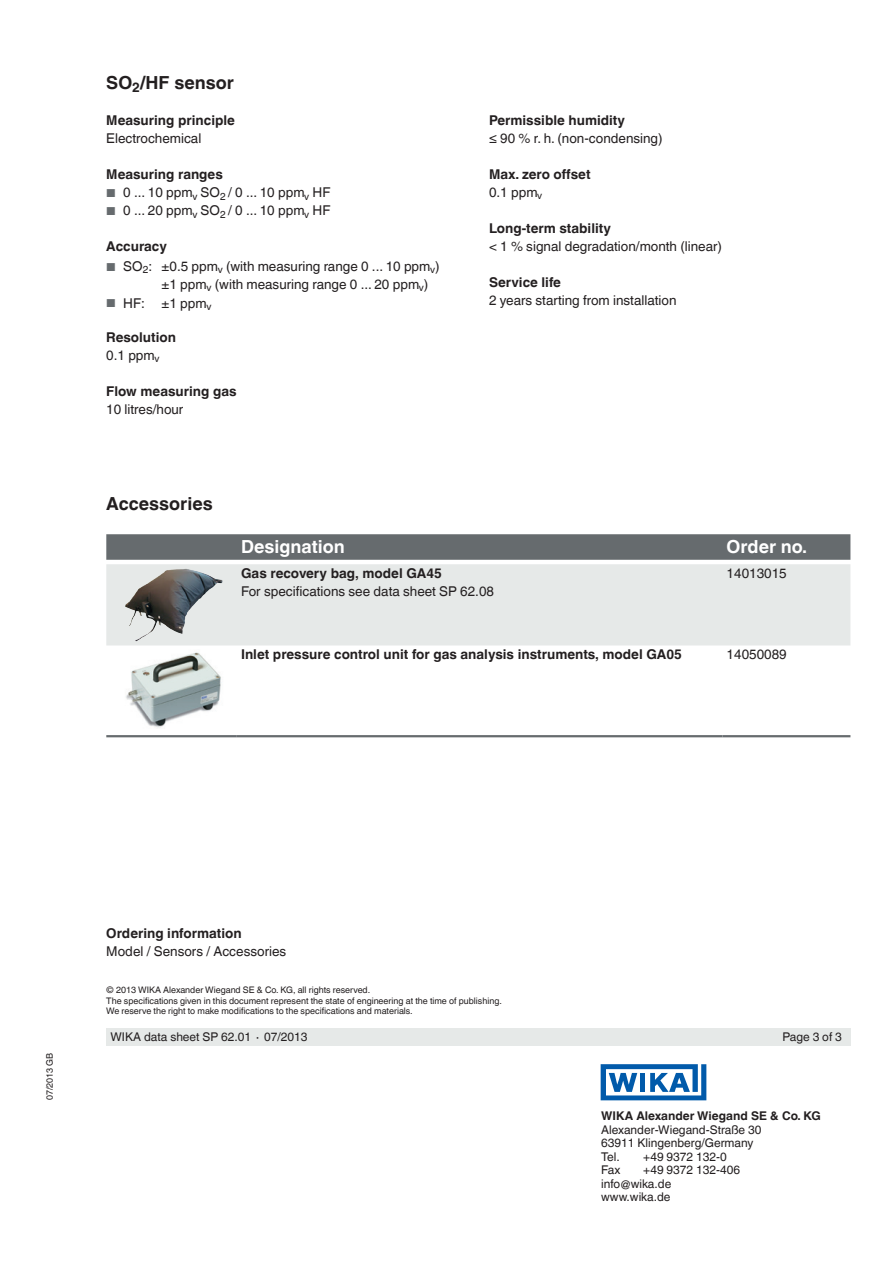
<style>
.page{position:relative;width:893px;height:1263px;background:#fff}
.page>*{position:absolute;margin:0;border:0;box-sizing:border-box;transform-origin:0 0}
.t1{font:700 18px "Helvetica World";color:#231f20}
.t2{font:700 18px "Helvetica World";color:#fff}
.t3{font:13.5px/18px "Helvetica World";color:#231f20}
.t4{font:700 13.5px/18px "Helvetica World";color:#231f20}
.t5{font:12px/13.5px "Helvetica World";color:#231f20}
.t6{font:700 12px "Helvetica World";color:#231f20}
.t7{font:9px/10.5px "Helvetica World";color:#231f20}
.s1{font-size:11.55px;color:#666b6e}
.s2{font-weight:400}
</style>
<div class="page">
<svg style="left:601px;top:1064px;width:105px;height:36px"></svg>
<div style="left:106px;top:1028px;width:744px;height:17px;background:#e6e9e8"></div>
<svg style="left:106px;top:534px;width:744px;height:26px;background:#696d70"></svg>
<div style="left:106px;top:564px;width:744px;height:81px;background:#e6e9e8"></div>
<hr style="left:106px;top:735px;width:131px;height:2px;background:#666b6e">
<hr style="left:237px;top:735px;width:485px;height:2px;background:#666b6e">
<hr style="left:722px;top:735px;width:128px;height:2px;background:#666b6e">
<img style="left:141px;top:569px;width:44px;height:18px">
<img style="left:126px;top:652px;width:96px;height:76px">
<h1 class="t1" style="left:106px;top:73px;width:129px">SO<sub>2</sub>/HF sensor</h1>
<p class="t4" style="left:106px;top:112px;width:130px">Measuring principle</p>
<p class="t3" style="left:106px;top:130px;width:97px">Electrochemical</p>
<p class="t4" style="left:106px;top:166px;width:118px">Measuring ranges</p>
<p class="t3" style="left:106px;top:184px;width:226px"><span class="s1">■</span> 0 ... 10 ppm<sub>v</sub> SO<sub>2</sub> / 0 ... 10 ppm<sub>v</sub> HF</p>
<p class="t3" style="left:106px;top:202px;width:226px"><span class="s1">■</span> 0 ... 20 ppm<sub>v</sub> SO<sub>2</sub> / 0 ... 10 ppm<sub>v</sub> HF</p>
<p class="t4" style="left:106px;top:238px;width:62px">Accuracy</p>
<p class="t3" style="left:162px;top:258px;width:280px;text-indent:-55px"><span class="s1">■</span> SO<sub>2</sub>: ±0.5 ppm<sub>v</sub> (with measuring range 0 ... 10 ppm<sub>v</sub>) ±1 ppm<sub>v</sub> (with measuring range 0 ... 20 ppm<sub>v</sub>)</p>
<p class="t3" style="left:106px;top:294px;width:107px"><span class="s1">■</span> HF: ±1 ppm<sub>v</sub></p>
<p class="t4" style="left:106px;top:328px;width:71px">Resolution<br><span class="s2">0.1 ppm</span><sub>v</sub></p>
<p class="t4" style="left:106px;top:382px;width:132px">Flow measuring gas</p>
<p class="t3" style="left:106px;top:400px;width:79px">10 litres/hour</p>
<h1 class="t1" style="left:106px;top:493px;width:108px">Accessories</h1>
<p class="t4" style="left:489px;top:112px;width:137px">Permissible humidity</p>
<p class="t3" style="left:489px;top:130px;width:175px">≤ 90 % r. h. (non-condensing)</p>
<p class="t4" style="left:489px;top:166px;width:103px">Max. zero offset<br><span class="s2">0.1 ppm</span><sub>v</sub></p>
<p class="t4" style="left:489px;top:220px;width:123px">Long-term stability</p>
<p class="t3" style="left:489px;top:238px;width:235px">&lt; 1 % signal degradation/month (linear)</p>
<p class="t4" style="left:489px;top:274px;width:73px">Service life</p>
<p class="t3" style="left:489px;top:292px;width:189px">2 years starting from installation</p>
<h1 class="t2" style="left:241px;top:537px;width:105px">Designation</h1>
<h1 class="t2" style="left:727px;top:537px;width:82px">Order no.</h1>
<p class="t4" style="left:241px;top:564px;width:202px">Gas recovery bag, model GA45</p>
<p class="t3" style="left:241px;top:582px;width:254px">For specifications see data sheet SP 62.08</p>
<p class="t3" style="left:727px;top:564px;width:62px">14013015</p>
<p class="t4" style="left:241px;top:646px;width:442px">Inlet pressure control unit for gas analysis instruments, model GA05</p>
<p class="t3" style="left:727px;top:646px;width:62px">14050089</p>
<p class="t7" style="left:44px;top:1100px;width:49px;rotate:-90deg">07/2013 GB</p>
<p class="t4" style="left:106px;top:924px;width:137px">Ordering information</p>
<p class="t3" style="left:106px;top:942px;width:182px">Model / Sensors / Accessories</p>
<p class="t7" style="left:106px;top:985px;width:397px">© 2013 WIKA Alexander Wiegand SE &amp; Co. KG, all rights reserved.<br>The specifications given in this document represent the state of engineering at the time of publishing.<br>We reserve the right to make modifications to the specifications and materials.</p>
<p class="t5" style="left:111px;top:1030px;width:198px">WIKA data sheet SP 62.01 ∙ 07/2013</p>
<p class="t5" style="left:782px;top:1030px;width:61px">Page 3 of 3</p>
<p class="t6" style="left:601px;top:1109px;width:221px">WIKA Alexander Wiegand SE &amp; Co. KG</p>
<p class="t5" style="left:601px;top:1123px;width:162px">Alexander-Wiegand-Straße 30<br>63911 Klingenberg/Germany<br>Tel.</p>
<p class="t5" style="left:643px;top:1150px;width:85px">+49 9372 132-0</p>
<p class="t5" style="left:601px;top:1163px;width:21px">Fax</p>
<p class="t5" style="left:601px;top:1163px;width:140px;text-indent:42px">+49 9372 132-406 info@wika.de www.wika.de</p>
</div>
